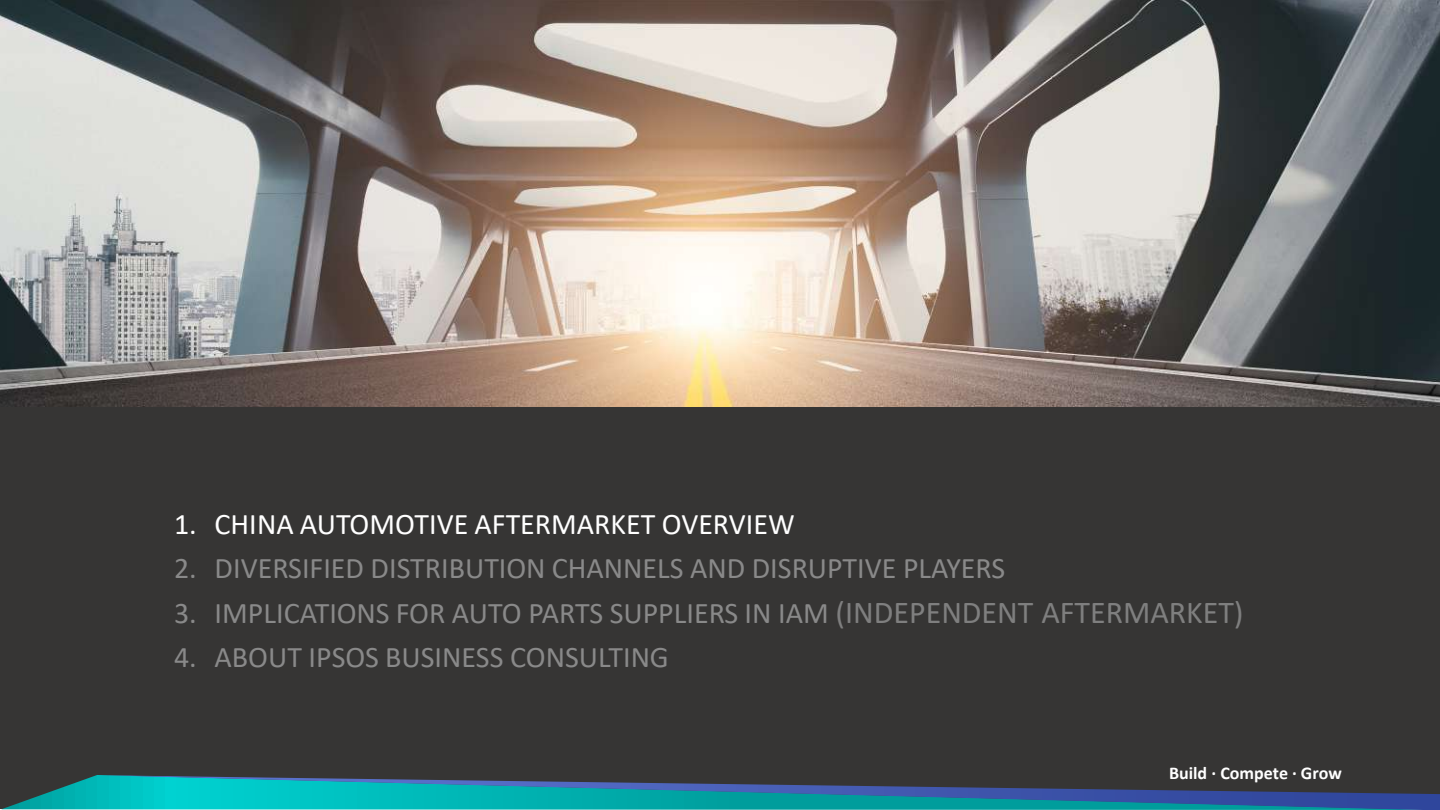
<style>
.page{position:relative;width:1440px;height:810px;background:#fff}
.page>*{position:absolute;margin:0;border:0;box-sizing:border-box;transform-origin:0 0}
.t1{font:30px "Calibri";color:#898989}
.t2{font:30px "Calibri";color:#fff}
.t3{font:700 18px "Calibri";color:#fff}
.s1{font-size:32px;color:#7f7f7f}
</style>
<div class="page">
<div style="left:0;top:406px;width:1440px;height:403px;background:#363534"></div>
<svg style="left:1px;top:775px;width:98px;height:35px"></svg>
<svg style="left:99px;top:775px;width:1341px;height:35px"></svg>
<img style="left:0;top:0;width:1440px;height:406px">
<p class="t2" style="left:174px;top:504px;width:622px">1. CHINA AUTOMOTIVE AFTERMARKET OVERVIEW</p>
<p class="t1" style="left:174px;top:547px;width:833px">2. DIVERSIFIED DISTRIBUTION CHANNELS AND DISRUPTIVE PLAYERS</p>
<p class="t1" style="left:174px;top:592px;width:1071px">3. IMPLICATIONS FOR AUTO PARTS SUPPLIERS IN IAM <span class="s1">(INDEPENDENT AFTERMARKET)</span></p>
<p class="t1" style="left:174px;top:636px;width:496px">4. ABOUT IPSOS BUSINESS CONSULTING</p>
<p class="t3" style="left:1169px;top:760px;width:174px">Build · Compete · Grow</p>
</div>
